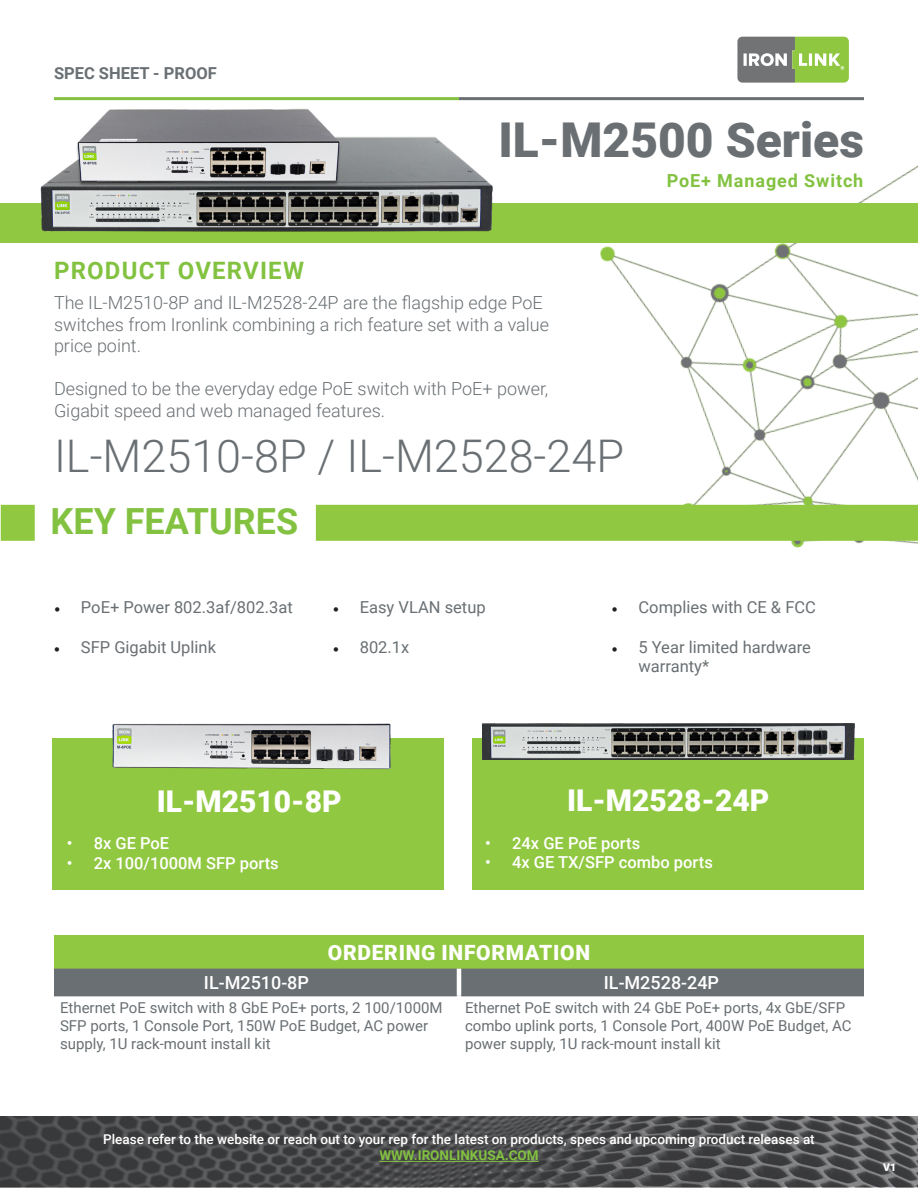
<style>
.page{position:relative;width:918px;height:1188px;background:#fff}
.page>*{position:absolute;margin:0;border:0;box-sizing:border-box;transform-origin:0 0}
.t1{font:900 48px "Roboto";color:#696f73}
.t2{font:300 45px "Roboto";color:#696f73}
.t3{font:700 36px "Roboto";color:#82c240}
.t4{font:900 30px "Roboto";color:#fff}
.t5{font:700 24px "Roboto";letter-spacing:.05em;color:#82c240}
.t6{font:900 21px "Roboto";letter-spacing:.035em;color:#fff}
.t7{font:300 18px/21.6px "Roboto";color:#696f73}
.t8{font:500 18px "Roboto";color:#fff}
.t9{font:700 18px "Roboto";letter-spacing:.05em;color:#82c240}
.t10{font:16.5px/19.8px "Roboto";color:#696f73}
.t11{font:500 16.5px "Roboto";color:#fff}
.t12{font:700 16.5px "Roboto";color:#696f73}
.t13{font:15px/18px "Roboto";color:#696f73}
.t14{font:500 13.5px "Roboto";color:#fff}
.t15{font:700 13.5px "Roboto";color:#82c240}
.t16{font:900 10.5px "Roboto";color:#fff}
.s1{font-family:"Minion Pro";color:#231f20}
</style>
<div class="page">
<img style="left:583px;top:165px;width:335px;height:832px">
<hr style="left:54px;top:97px;width:405px;height:3px;background:#82c240">
<hr style="left:459px;top:97px;width:405px;height:3px;background:#696f73">
<div style="left:1px;top:505px;width:34px;height:36px;background:#91c841"></div>
<div style="left:316px;top:505px;width:602px;height:36px;background:#91c841"></div>
<img style="left:1px;top:1117px;width:917px;height:70px">
<svg style="left:737px;top:37px;width:112px;height:46px;background:#91aa71"></svg>
<div style="left:0;top:204px;width:918px;height:39px;background:#91c841"></div>
<hr style="left:379px;top:1161px;width:160px;height:1px;background:#82c240">
<div style="left:54px;top:935px;width:810px;height:34px;background:#91c841"></div>
<div style="left:54px;top:969px;width:810px;height:26px;background:#696f73"></div>
<hr style="left:457px;top:969px;width:4px;height:27px;background:#fff">
<hr style="left:54px;top:995px;width:403px;height:1px;background:#696f73">
<hr style="left:461px;top:995px;width:403px;height:1px;background:#696f73">
<div style="left:52px;top:739px;width:392px;height:151px;background:#91c841"></div>
<div style="left:472px;top:739px;width:392px;height:151px;background:#91c841"></div>
<img style="left:482px;top:724px;width:372px;height:36px">
<img style="left:105px;top:723px;width:289px;height:47px">
<img style="left:40px;top:108px;width:452px;height:123px">
<p class="t12" style="left:54px;top:61px;width:164px">SPEC SHEET - PROOF</p>
<h1 class="t1" style="left:498px;top:107px;width:367px">IL-M2500 Series</h1>
<p class="t9" style="left:667px;top:168px;width:198px">PoE+ Managed Switch</p>
<h3 class="t5" style="left:54px;top:254px;width:252px">PRODUCT OVERVIEW</h3>
<p class="t7" style="left:54px;top:291px;width:497px">The IL-M2510-8P and IL-M2528-24P are the flagship edge PoE switches from Ironlink combining a rich feature set with a value price point.</p>
<p class="t7" style="left:54px;top:378px;width:496px">Designed to be the everyday edge PoE switch with PoE+ power,<br>Gigabit speed and web managed features.</p>
<h2 class="t2" style="left:54px;top:425px;width:572px">IL-M2510-8P / IL-M2528-24P</h2>
<h3 class="t3" style="left:51px;top:496px;width:249px">KEY FEATURES</h3>
<p class="t10" style="left:54px;top:597px;width:240px"><span class="s1">•</span> PoE+ Power 802.3af/802.3at</p>
<p class="t10" style="left:54px;top:636px;width:164px"><span class="s1">•</span> SFP Gigabit Uplink</p>
<p class="t10" style="left:333px;top:597px;width:154px"><span class="s1">•</span> Easy VLAN setup</p>
<p class="t10" style="left:333px;top:636px;width:78px"><span class="s1">•</span> 802.1x</p>
<p class="t10" style="left:612px;top:597px;width:206px"><span class="s1">•</span> Complies with CE &amp; FCC</p>
<p class="t10" style="left:639px;top:636px;width:174px;text-indent:-27px"><span class="s1">•</span> 5 Year limited hardware warranty*</p>
<h3 class="t4" style="left:157px;top:780px;width:186px">IL-M2510-8P</h3>
<p class="t11" style="left:67px;top:832px;width:104px">• 8x GE PoE</p>
<p class="t11" style="left:67px;top:852px;width:214px">• 2x 100/1000M SFP ports</p>
<h3 class="t4" style="left:567px;top:779px;width:204px">IL-M2528-24P</h3>
<p class="t11" style="left:485px;top:831px;width:156px">• 24x GE PoE ports</p>
<p class="t11" style="left:485px;top:851px;width:229px">• 4x GE TX/SFP combo ports</p>
<h3 class="t6" style="left:328px;top:937px;width:264px">ORDERING INFORMATION</h3>
<p class="t8" style="left:204px;top:970px;width:106px">IL-M2510-8P</p>
<p class="t8" style="left:604px;top:970px;width:117px">IL-M2528-24P</p>
<p class="t13" style="left:60px;top:998px;width:384px">Ethernet PoE switch with 8 GbE PoE+ ports, 2 100/1000M<br>SFP ports, 1 Console Port, 150W PoE Budget, AC power supply, 1U rack-mount install kit</p>
<p class="t13" style="left:465px;top:998px;width:388px">Ethernet PoE switch with 24 GbE PoE+ ports, 4x GbE/SFP combo uplink ports, 1 Console Port, 400W PoE Budget, AC power supply, 1U rack-mount install kit</p>
<p class="t14" style="left:103px;top:1130px;width:713px">Please refer to the website or reach out to your rep for the latest on products, specs and upcoming product releases at</p>
<p class="t15" style="left:379px;top:1146px;width:161px">WWW.IRONLINKUSA.COM</p>
<p class="t16" style="left:883px;top:1160px;width:15px">V1</p>
</div>
